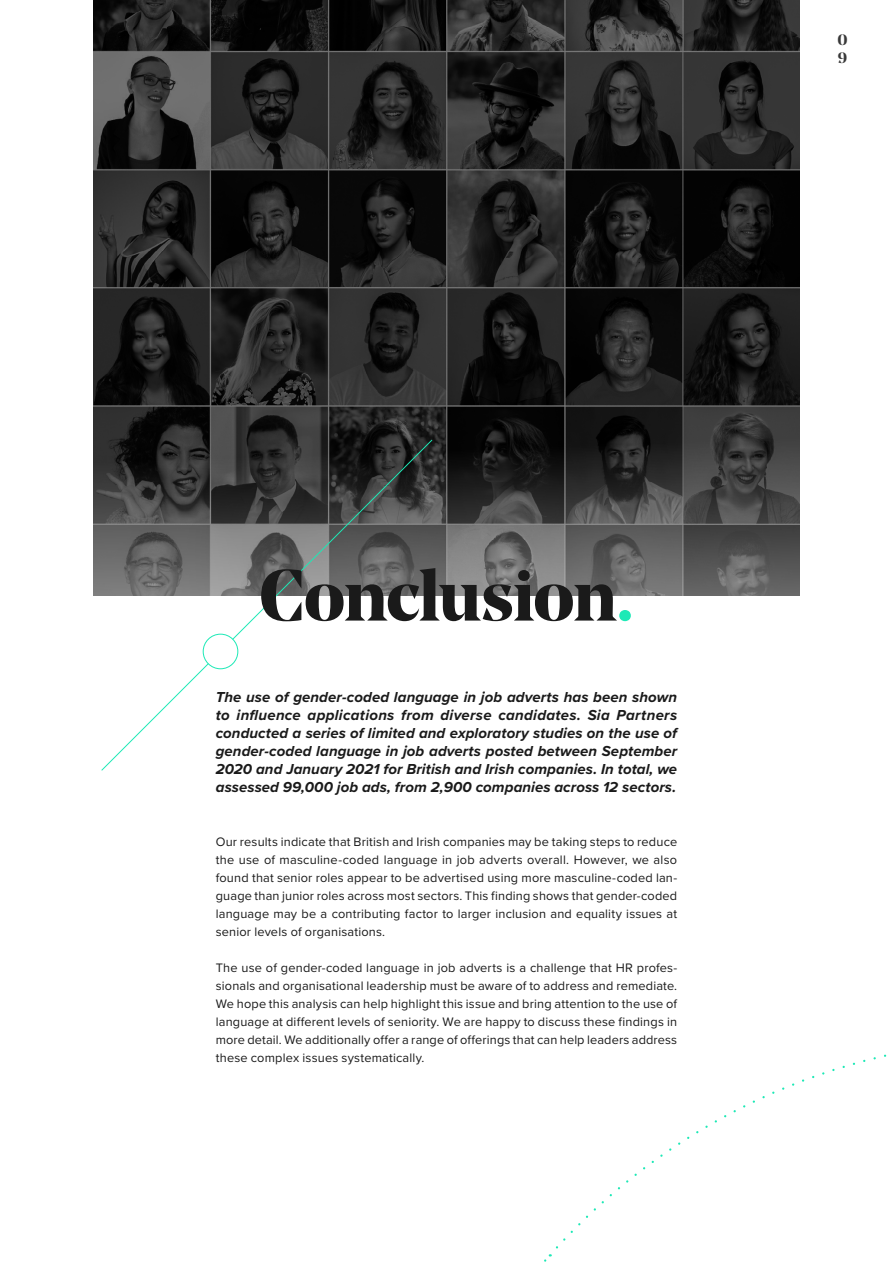
<style>
.page{position:relative;width:893px;height:1263px;background:#fff}
.page>*{position:absolute;margin:0;border:0;box-sizing:border-box;transform-origin:0 0}
.t1{font:700 72px "Noe Display";letter-spacing:-.02em;color:#1a1a1a}
.t2{font:italic 700 15px/18px "Proxima Nova";letter-spacing:.005em;color:#1a1a1a;text-align:justify}
.t3{font:700 15px/17.9px "Noe Display";color:#383838}
.t4{font:12.75px/18px "Proxima Nova";letter-spacing:.015em;color:#1a1a1a;text-align:justify}
.s1{color:#1de9b6}
</style>
<div class="page">
<img style="left:94px;top:0;width:705px;height:596px">
<svg style="left:101px;top:439px;width:332px;height:332px"></svg>
<div style="left:203px;top:634px;width:35px;height:35px;background:#fff;border-radius:50%"></div>
<div style="left:203px;top:634px;width:35px;height:35px;border:1px solid #1de9b6;border-radius:50%"></div>
<svg style="left:544px;top:1254px;width:8px;height:8px"></svg>
<p class="t3" style="left:837px;top:31px;width:12px">0<br>0</p>
<h1 class="t1" style="left:259px;top:549px;width:376px">Conclusion<span class="s1">.</span></h1>
<p class="t2" style="left:216px;top:688px;width:463px">The use of gender-coded language in job adverts has been shown to influence applications from diverse candidates. Sia Partners conducted a series of limited and exploratory studies on the use of gender-coded language in job adverts posted between September 2020 and January 2021 for British and Irish companies. In total, we assessed 99,000 job ads, from 2,900 companies across 12 sectors.</p>
<p class="t4" style="left:216px;top:832px;width:463px">Our results indicate that British and Irish companies may be taking steps to reduce the use of masculine-coded language in job adverts overall. However, we also found that senior roles appear to be advertised using more masculine-coded lan&shy;guage than junior roles across most sectors. This finding shows that gender-coded language may be a contributing factor to larger inclusion and equality issues at senior levels of organisations.</p>
<p class="t4" style="left:216px;top:958px;width:463px">The use of gender-coded language in job adverts is a challenge that HR profes&shy;sionals and organisational leadership must be aware of to address and remediate.<br>We hope this analysis can help highlight this issue and bring attention to the use of language at different levels of seniority. We are happy to discuss these findings in more detail. We additionally offer a range of offerings that can help leaders address these complex issues systematically.</p>
</div>
